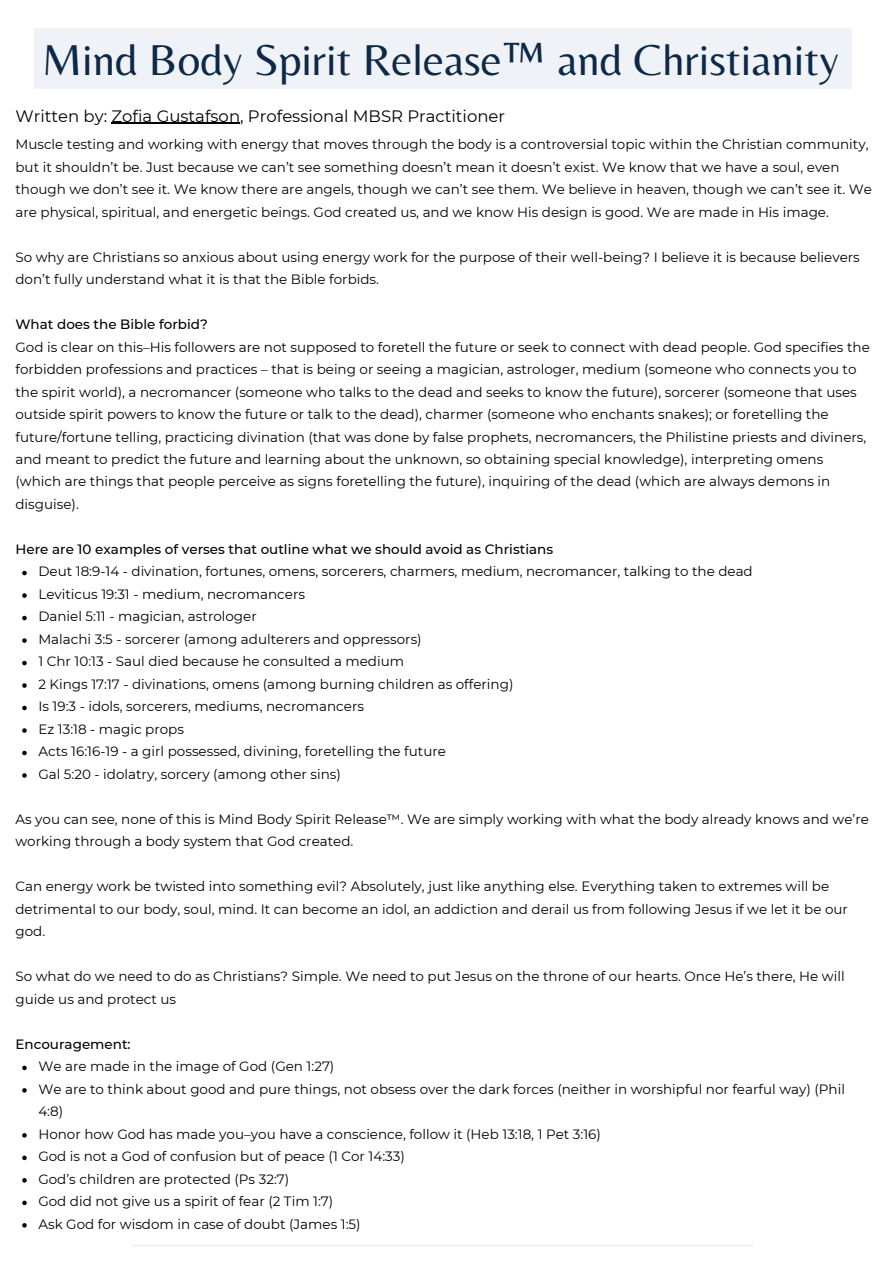
<style>
.page{position:relative;width:893px;height:1264px;background:#fff}
.page>*{position:absolute;margin:0;border:0;box-sizing:border-box;transform-origin:0 0}
.t1{font:45px "Belleza";color:#0d2947}
.t2{font:16.5px "Montserrat";color:#000}
.t3{font:13.5px/22.5px "Montserrat";color:#000}
.t4{font:500 13.5px "Montserrat";color:#000}
</style>
<div class="page">
<hr style="left:111px;top:123px;width:129px;height:1px;background:#000">
<svg style="left:22px;top:571px;width:5px;height:4px"></svg>
<svg style="left:22px;top:593px;width:5px;height:5px"></svg>
<svg style="left:22px;top:616px;width:5px;height:4px"></svg>
<svg style="left:22px;top:638px;width:5px;height:4px"></svg>
<svg style="left:22px;top:660px;width:5px;height:5px"></svg>
<svg style="left:22px;top:683px;width:5px;height:4px"></svg>
<svg style="left:22px;top:705px;width:5px;height:5px"></svg>
<svg style="left:22px;top:728px;width:5px;height:4px"></svg>
<svg style="left:22px;top:750px;width:5px;height:5px"></svg>
<svg style="left:22px;top:773px;width:5px;height:4px"></svg>
<svg style="left:22px;top:1065px;width:5px;height:5px"></svg>
<svg style="left:22px;top:1088px;width:5px;height:4px"></svg>
<svg style="left:22px;top:1133px;width:5px;height:4px"></svg>
<svg style="left:22px;top:1155px;width:5px;height:5px"></svg>
<svg style="left:22px;top:1178px;width:5px;height:4px"></svg>
<svg style="left:22px;top:1200px;width:5px;height:5px"></svg>
<svg style="left:22px;top:1223px;width:5px;height:4px"></svg>
<svg style="left:132px;top:1245px;width:621px;height:1px"></svg>
<div style="left:34px;top:29px;width:817px;height:60px;background:#eff2f6"></div>
<h1 class="t1" style="left:42px;top:33px;width:798px">Mind Body Spirit Release™ and Christianity</h1>
<p class="t2" style="left:15px;top:106px;width:491px">Written by: Zofia Gustafson, Professional MBSR Practitioner</p>
<p class="t3" style="left:15px;top:133px;width:858px">Muscle testing and working with energy that moves through the body is a controversial topic within the Christian community, but it shouldn’t be. Just because we can’t see something doesn’t mean it doesn’t exist. We know that we have a soul, even though we don’t see it. We know there are angels, though we can’t see them. We believe in heaven, though we can’t see it. We are physical, spiritual, and energetic beings. God created us, and we know His design is good. We are made in His image.</p>
<p class="t3" style="left:15px;top:245px;width:845px">So why are Christians so anxious about using energy work for the purpose of their well-being? I believe it is because believers don’t fully understand what it is that the Bible forbids.</p>
<p class="t4" style="left:15px;top:316px;width:194px">What does the Bible forbid?</p>
<p class="t3" style="left:15px;top:335px;width:855px">God is clear on this–His followers are not supposed to foretell the future or seek to connect with dead people. God specifies the forbidden professions and practices – that is being or seeing a magician, astrologer, medium (someone who connects you to the spirit world), a necromancer (someone who talks to the dead and seeks to know the future), sorcerer (someone that uses outside spirit powers to know the future or talk to the dead), charmer (someone who enchants snakes); or foretelling the future/fortune telling, practicing divination (that was done by false prophets, necromancers, the Philistine priests and diviners, and meant to predict the future and learning about the unknown, so obtaining special knowledge), interpreting omens (which are things that people perceive as signs foretelling the future), inquiring of the dead (which are always demons in disguise).</p>
<p class="t4" style="left:15px;top:541px;width:539px">Here are 10 examples of verses that outline what we should avoid as Christians</p>
<p class="t3" style="left:38px;top:560px;width:715px">Deut 18:9-14 - divination, fortunes, omens, sorcerers, charmers, medium, necromancer, talking to the dead Leviticus 19:31 - medium, necromancers<br>Daniel 5:11 - magician, astrologer<br>Malachi 3:5 - sorcerer (among adulterers and oppressors)<br>1 Chr 10:13 - Saul died because he consulted a medium<br>2 Kings 17:17 - divinations, omens (among burning children as offering)<br>Is 19:3 - idols, sorcerers, mediums, necromancers<br>Ez 13:18 - magic props<br>Acts 16:16-19 - a girl possessed, divining, foretelling the future<br>Gal 5:20 - idolatry, sorcery (among other sins)</p>
<p class="t3" style="left:15px;top:807px;width:855px">As you can see, none of this is Mind Body Spirit Release™. We are simply working with what the body already knows and we’re working through a body system that God created.</p>
<p class="t3" style="left:15px;top:875px;width:834px">Can energy work be twisted into something evil? Absolutely, just like anything else. Everything taken to extremes will be detrimental to our body, soul, mind. It can become an idol, an addiction and derail us from following Jesus if we let it be our god.</p>
<p class="t3" style="left:15px;top:965px;width:830px">So what do we need to do as Christians? Simple. We need to put Jesus on the throne of our hearts. Once He’s there, He will guide us and protect us</p>
<p class="t4" style="left:15px;top:1035px;width:117px">Encouragement:</p>
<p class="t3" style="left:38px;top:1055px;width:808px">We are made in the image of God (Gen 1:27)<br>We are to think about good and pure things, not obsess over the dark forces (neither in worshipful nor fearful way) (Phil 4:8)<br>Honor how God has made you–you have a conscience, follow it (Heb 13:18, 1 Pet 3:16)<br>God is not a God of confusion but of peace (1 Cor 14:33)<br>God’s children are protected (Ps 32:7)<br>God did not give us a spirit of fear (2 Tim 1:7)<br>Ask God for wisdom in case of doubt (James 1:5)</p>
</div>
